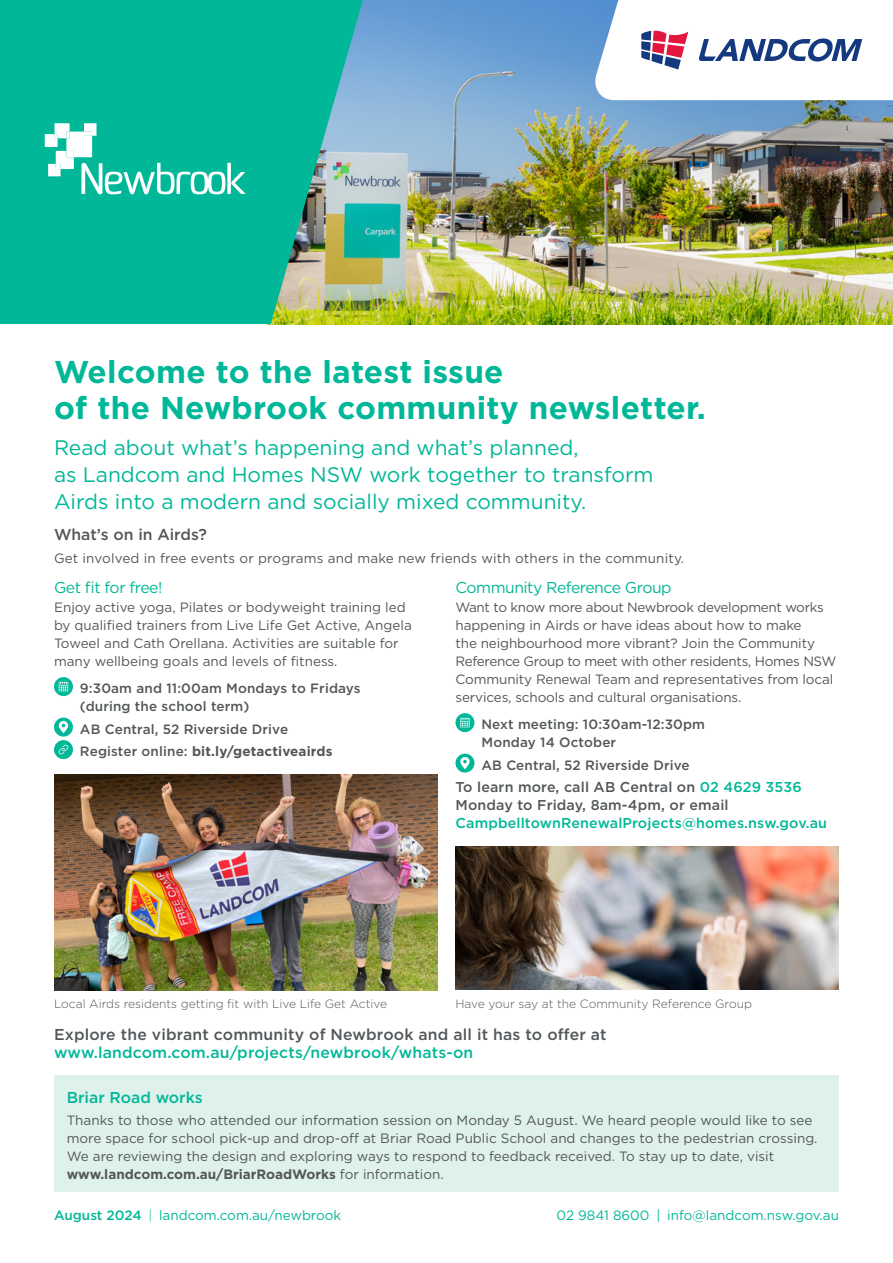
<style>
.page{position:relative;width:893px;height:1263px;background:#fff}
.page>*{position:absolute;margin:0;border:0;box-sizing:border-box;transform-origin:0 0}
.t1{font:700 31.5px/36px "Gotham";letter-spacing:.01em;color:#00b798}
.t2{font:21px/27px "Gotham";color:#00b798}
.t3{font:500 15.75px "Gotham";letter-spacing:.01em;color:#53575a}
.t4{font:500 15.75px "Gotham";letter-spacing:.01em;color:#00b798}
.t5{font:15.75px "Gotham";letter-spacing:-.03em;color:#00b798}
.t6{font:500 14.25px/18px "Gotham";letter-spacing:.01em;color:#53575a}
.t7{font:500 14.25px "Gotham";letter-spacing:.01em;color:#00b798}
.t8{font:13.5px/18px "Gotham";color:#53575a}
.t9{font:500 13.5px/18px "Gotham";letter-spacing:.01em;color:#53575a}
.t10{font:13.5px "Gotham";color:#00b798}
.t11{font:300 12px "Gotham";color:#53575a}
.s1{font-weight:700}
.s2{color:#00b798}
.s3{font-weight:500}
.s4{font-weight:300}
</style>
<div class="page">
<img style="left:363px;top:0;width:530px;height:324px">
<svg style="left:0;top:0;width:363px;height:324px;background:#17b697"></svg>
<svg style="left:54px;top:677px;width:19px;height:19px"></svg>
<svg style="left:59px;top:682px;width:9px;height:9px"></svg>
<div style="left:54px;top:718px;width:19px;height:18px;background:#00b798;border-radius:50%"></div>
<svg style="left:59px;top:721px;width:9px;height:12px"></svg>
<svg style="left:54px;top:740px;width:19px;height:19px"></svg>
<svg style="left:59px;top:745px;width:9px;height:9px"></svg>
<svg style="left:455px;top:713px;width:19px;height:19px"></svg>
<svg style="left:460px;top:718px;width:10px;height:9px"></svg>
<div style="left:455px;top:754px;width:19px;height:18px;background:#00b798;border-radius:50%"></div>
<svg style="left:460px;top:757px;width:10px;height:12px"></svg>
<svg style="left:592px;top:0;width:301px;height:100px"></svg>
<svg style="left:45px;top:123px;width:201px;height:71px"></svg>
<img style="left:455px;top:846px;width:384px;height:144px">
<img style="left:54px;top:774px;width:383px;height:216px">
<div style="left:54px;top:1076px;width:784px;height:116px;background:#dff1eb"></div>
<h1 class="t1" style="left:54px;top:353px;width:653px">Welcome to the latest issue<br>of the Newbrook community newsletter.</h1>
<h2 class="t2" style="left:54px;top:433px;width:601px">Read about what’s happening and what’s planned,<br>as Landcom and Homes NSW work together to transform<br>Airds into a modern and socially mixed community.</h2>
<p class="t3" style="left:54px;top:524px;width:154px">What’s on in Airds?</p>
<p class="t8" style="left:54px;top:548px;width:632px">Get involved in free events or programs and make new friends with others in the community.</p>
<p class="t5" style="left:54px;top:577px;width:110px">Get fit for free!</p>
<p class="t8" style="left:54px;top:598px;width:359px">Enjoy active yoga, Pilates or bodyweight training led by qualified trainers from Live Life Get Active, Angela Toweel and Cath Orellana. Activities are suitable for many wellbeing goals and levels of fitness.</p>
<p class="t9" style="left:80px;top:679px;width:282px">9:30am and 11:00am Mondays to Fridays (during the school term)</p>
<p class="t9" style="left:80px;top:717px;width:254px;line-height:22.5px">AB Central, 52 Riverside Drive<br>Register online: <span class="s1">bit.ly/getactiveairds</span></p>
<p class="t5" style="left:455px;top:577px;width:218px">Community Reference Group</p>
<p class="t8" style="left:455px;top:598px;width:383px">Want to know more about Newbrook development works happening in Airds or have ideas about how to make<br>the neighbourhood more vibrant? Join the Community Reference Group to meet with other residents, Homes NSW Community Renewal Team and representatives from local services, schools and cultural organisations.</p>
<p class="t9" style="left:481px;top:715px;width:225px">Next meeting: 10:30am-12:30pm<br>Monday 14 October</p>
<p class="t9" style="left:481px;top:756px;width:210px">AB Central, 52 Riverside Drive</p>
<p class="t6" style="left:455px;top:778px;width:348px">To learn more, call AB Central on <span class="s2">02 4629 3536<br></span>Monday to Friday, 8am-4pm, or email</p>
<p class="t7" style="left:455px;top:814px;width:373px">CampbelltownRenewalProjects@homes.nsw.gov.au</p>
<p class="t11" style="left:54px;top:996px;width:335px">Local Airds residents getting fit with Live Life Get Active</p>
<p class="t11" style="left:455px;top:996px;width:298px">Have your say at the Community Reference Group</p>
<p class="t3" style="left:54px;top:1024px;width:554px">Explore the vibrant community of Newbrook and all it has to offer at</p>
<p class="t4" style="left:54px;top:1042px;width:421px">www.landcom.com.au/projects/newbrook/whats-on</p>
<p class="t4" style="left:67px;top:1087px;width:137px">Briar Road works</p>
<p class="t8" style="left:67px;top:1111px;width:752px">Thanks to those who attended our information session on Monday 5 August. We heard people would like to see more space for school pick-up and drop-off at Briar Road Public School and changes to the pedestrian crossing.<br>We are reviewing the design and exploring ways to respond to feedback received. To stay up to date, visit <span class="s1">www.landcom.com.au/BriarRoadWorks</span> for information.</p>
<p class="t10" style="left:54px;top:1206px;width:289px"><span class="s3">August 2024</span> <span class="s4">|</span> landcom.com.au/newbrook</p>
<p class="t10" style="left:556px;top:1206px;width:284px">02 9841 8600 | info@landcom.nsw.gov.au</p>
</div>
